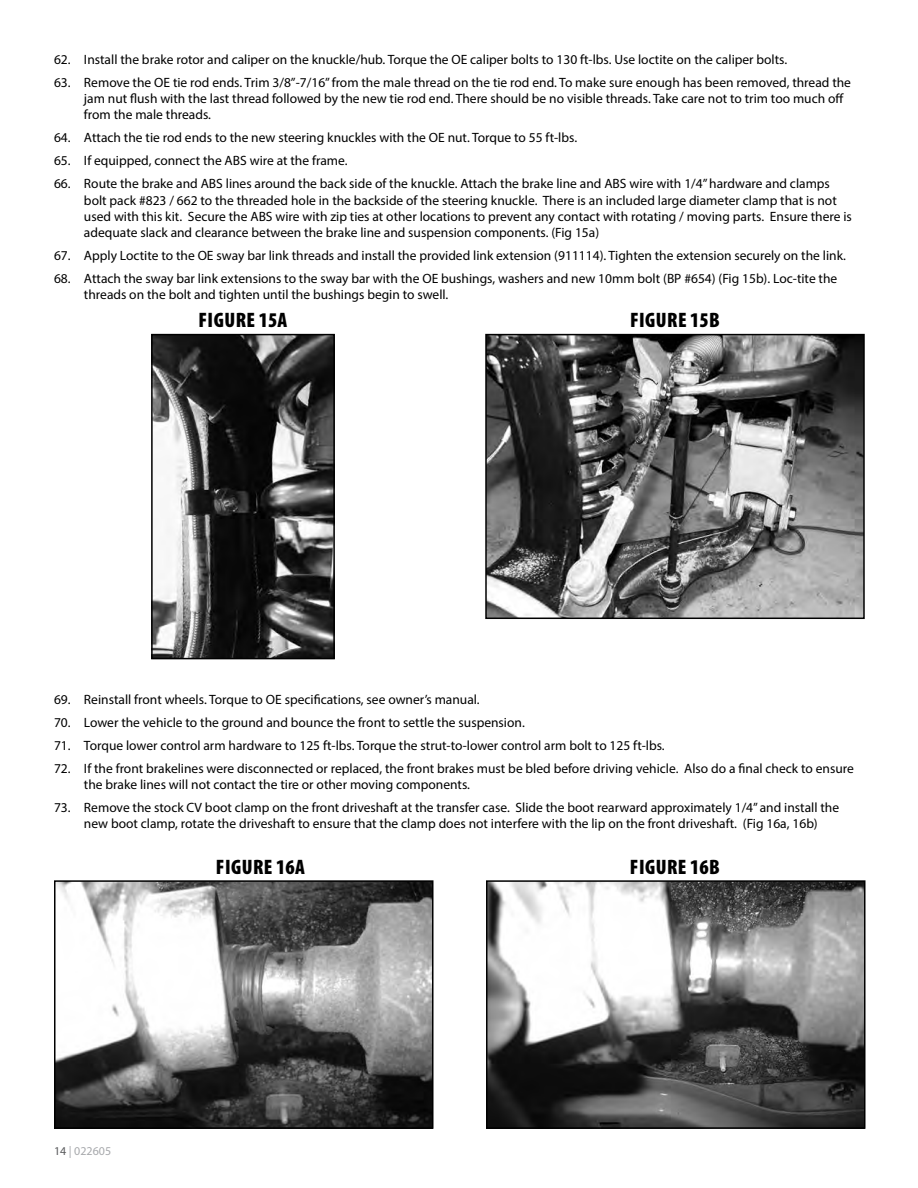
<style>
.page{position:relative;width:918px;height:1188px;background:#fff}
.page>*{position:absolute;margin:0;border:0;box-sizing:border-box;transform-origin:0 0}
.t1{font:900 condensed 21px "Myriad Pro";letter-spacing:.02em;color:#000}
.t2{font:13.5px/16.2px "Myriad Pro";color:#000}
.t3{font:12px "Myriad Pro";color:#a7a9ac}
.s1{color:#58595b}
</style>
<div class="page">
<img style="left:154px;top:337px;width:178px;height:319px">
<div style="left:151px;top:334px;width:184px;height:325px;border:2px solid #000"></div>
<img style="left:488px;top:337px;width:374px;height:279px">
<div style="left:485px;top:334px;width:380px;height:285px;border:2px solid #000"></div>
<img style="left:57px;top:883px;width:374px;height:243px">
<div style="left:54px;top:880px;width:380px;height:249px;border:2px solid #000"></div>
<img style="left:489px;top:883px;width:374px;height:243px">
<div style="left:486px;top:880px;width:380px;height:249px;border:2px solid #000"></div>
<p class="t2" style="left:54px;top:51px;width:735px">62. Install the brake rotor and caliper on the knuckle/hub. Torque the OE caliper bolts to 130 ft-lbs. Use loctite on the caliper bolts.</p>
<p class="t2" style="left:84px;top:74px;width:769px;text-indent:-30px">63. Remove the OE tie rod ends. Trim 3/8”-7/16” from the male thread on the tie rod end. To make sure enough has been removed, thread the jam nut flush with the last thread followed by the new tie rod end. There should be no visible threads. Take care not to trim too much off from the male threads.</p>
<p class="t2" style="left:54px;top:130px;width:525px">64. Attach the tie rod ends to the new steering knuckles with the OE nut. Torque to 55 ft-lbs.</p>
<p class="t2" style="left:54px;top:153px;width:295px">65. If equipped, connect the ABS wire at the frame.</p>
<p class="t2" style="left:84px;top:175px;width:769px;text-indent:-30px">66. Route the brake and ABS lines around the back side of the knuckle. Attach the brake line and ABS wire with 1/4” hardware and clamps bolt pack #823 / 662 to the threaded hole in the backside of the steering knuckle. There is an included large diameter clamp that is not used with this kit. Secure the ABS wire with zip ties at other locations to prevent any contact with rotating / moving parts. Ensure there is adequate slack and clearance between the brake line and suspension components. (Fig 15a)</p>
<p class="t2" style="left:54px;top:247px;width:794px">67. Apply Loctite to the OE sway bar link threads and install the provided link extension (911114). Tighten the extension securely on the link.</p>
<p class="t2" style="left:84px;top:270px;width:755px;text-indent:-30px">68. Attach the sway bar link extensions to the sway bar with the OE bushings, washers and new 10mm bolt (BP #654) (Fig 15b). Loc-tite the threads on the bolt and tighten until the bushings begin to swell.</p>
<h1 class="t1" style="left:199px;top:309px;width:90px">FIGURE 15A</h1>
<h1 class="t1" style="left:630px;top:309px;width:91px">FIGURE 15B</h1>
<p class="t2" style="left:54px;top:691px;width:427px">69. Reinstall front wheels. Torque to OE specifications, see owner’s manual.</p>
<p class="t2" style="left:54px;top:714px;width:472px">70. Lower the vehicle to the ground and bounce the front to settle the suspension.</p>
<p class="t2" style="left:54px;top:737px;width:612px">71. Torque lower control arm hardware to 125 ft-lbs. Torque the strut-to-lower control arm bolt to 125 ft-lbs.</p>
<p class="t2" style="left:84px;top:760px;width:771px;text-indent:-30px">72. If the front brakelines were disconnected or replaced, the front brakes must be bled before driving vehicle. Also do a final check to ensure the brake lines will not contact the tire or other moving components.</p>
<p class="t2" style="left:84px;top:799px;width:757px;text-indent:-30px">73. Remove the stock CV boot clamp on the front driveshaft at the transfer case. Slide the boot rearward approximately 1/4” and install the new boot clamp, rotate the driveshaft to ensure that the clamp does not interfere with the lip on the front driveshaft. (Fig 16a, 16b)</p>
<h1 class="t1" style="left:216px;top:855px;width:90px">FIGURE 16A</h1>
<h1 class="t1" style="left:630px;top:855px;width:91px">FIGURE 16B</h1>
<p class="t3" style="left:54px;top:1143px;width:59px"><span class="s1">14</span> | 022605</p>
</div>
